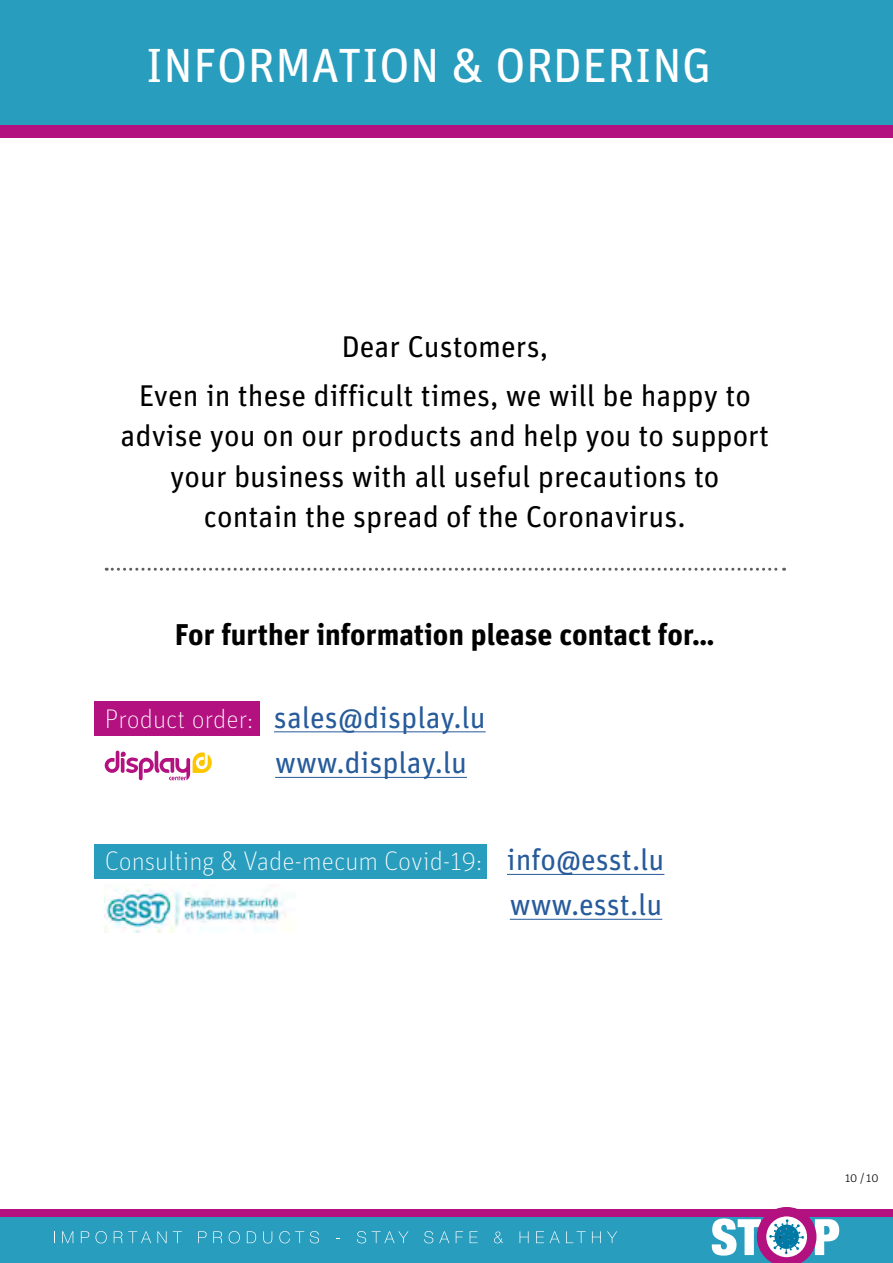
<style>
.page{position:relative;width:893px;height:1263px;background:#fff}
.page>*{position:absolute;margin:0;border:0;box-sizing:border-box;transform-origin:0 0}
.t1{font:48px "Unit";color:#fff}
.t2{font:30px/40.5px "Unit";color:#000;text-align:center}
.t3{font:30px "Unit";color:#275b9b}
.t4{font:700 30px "Unit";color:#000}
.t5{font:100 27px "Unit";color:#fff}
.t6{font:300 12px "Unit";color:#000}
.s1{font-weight:100;font-size:27px;color:#fff}
.s2{font-weight:400;font-size:30px;color:#275b9b}
</style>
<div class="page">
<div style="left:0;top:1209px;width:893px;height:8px;background:#b31180"></div>
<div style="left:0;top:1217px;width:893px;height:46px;background:#299dbe"></div>
<div style="left:0;top:0;width:893px;height:125px;background:#299dbe"></div>
<div style="left:0;top:125px;width:893px;height:13px;background:#b31180"></div>
<svg style="left:712px;top:1207px;width:127px;height:56px"></svg>
<svg style="left:54px;top:1231px;width:1px;height:12px"></svg>
<svg style="left:62px;top:1231px;width:11px;height:12px"></svg>
<svg style="left:81px;top:1231px;width:8px;height:12px"></svg>
<svg style="left:96px;top:1231px;width:11px;height:12px"></svg>
<svg style="left:114px;top:1231px;width:37px;height:12px"></svg>
<svg style="left:157px;top:1231px;width:10px;height:12px"></svg>
<svg style="left:173px;top:1231px;width:9px;height:12px"></svg>
<svg style="left:198px;top:1231px;width:9px;height:12px"></svg>
<svg style="left:213px;top:1231px;width:9px;height:12px"></svg>
<svg style="left:229px;top:1231px;width:11px;height:12px"></svg>
<svg style="left:247px;top:1231px;width:9px;height:12px"></svg>
<svg style="left:263px;top:1231px;width:9px;height:12px"></svg>
<svg style="left:279px;top:1231px;width:25px;height:12px"></svg>
<svg style="left:310px;top:1231px;width:9px;height:12px"></svg>
<svg style="left:357px;top:1231px;width:9px;height:12px"></svg>
<svg style="left:372px;top:1231px;width:36px;height:12px"></svg>
<svg style="left:424px;top:1231px;width:9px;height:12px"></svg>
<svg style="left:439px;top:1231px;width:10px;height:12px"></svg>
<svg style="left:456px;top:1231px;width:7px;height:12px"></svg>
<svg style="left:470px;top:1231px;width:8px;height:12px"></svg>
<svg style="left:494px;top:1231px;width:9px;height:12px"></svg>
<svg style="left:520px;top:1231px;width:9px;height:12px"></svg>
<svg style="left:536px;top:1231px;width:24px;height:12px"></svg>
<svg style="left:566px;top:1231px;width:20px;height:12px"></svg>
<svg style="left:592px;top:1231px;width:9px;height:12px"></svg>
<svg style="left:607px;top:1231px;width:10px;height:12px"></svg>
<div style="left:94px;top:702px;width:165px;height:34px;background:#b31180"></div>
<div style="left:94px;top:844px;width:393px;height:34px;background:#299dbe"></div>
<svg style="left:105px;top:750px;width:107px;height:30px"></svg>
<img style="left:105px;top:884px;width:191px;height:48px">
<svg style="left:106px;top:568px;width:679px;height:3px"></svg>
<hr style="left:274px;top:731px;width:212px;height:1px;background:#275b9b">
<hr style="left:507px;top:874px;width:157px;height:1px;background:#275b9b">
<hr style="left:275px;top:777px;width:192px;height:1px;background:#275b9b">
<hr style="left:510px;top:919px;width:152px;height:1px;background:#275b9b">
<h1 class="t1" style="left:146px;top:37px;width:567px">INFORMATION &amp; ORDERING</h1>
<p class="t2" style="left:139px;top:322px;width:613px;line-height:49.1px">Dear Customers,<br>Even in these difficult times, we will be happy to</p>
<p class="t2" style="left:121px;top:415px;width:650px">advise you on our products and help you to support your business with all useful precautions to contain the spread of the Coronavirus.</p>
<p class="t4" style="left:175px;top:615px;width:542px">For further information please contact for…</p>
<p class="t3" style="left:105px;top:699px;width:382px"><span class="s1">Product order:</span> sales@display.lu</p>
<p class="t3" style="left:275px;top:745px;width:193px">www.display.lu</p>
<p class="t5" style="left:105px;top:846px;width:561px">Consulting &amp; Vade-mecum Covid-19: <span class="s2">info@esst.lu</span></p>
<p class="t3" style="left:510px;top:887px;width:154px">www.esst.lu</p>
<p class="t6" style="left:845px;top:1171px;width:35px">10 / 10</p>
</div>
